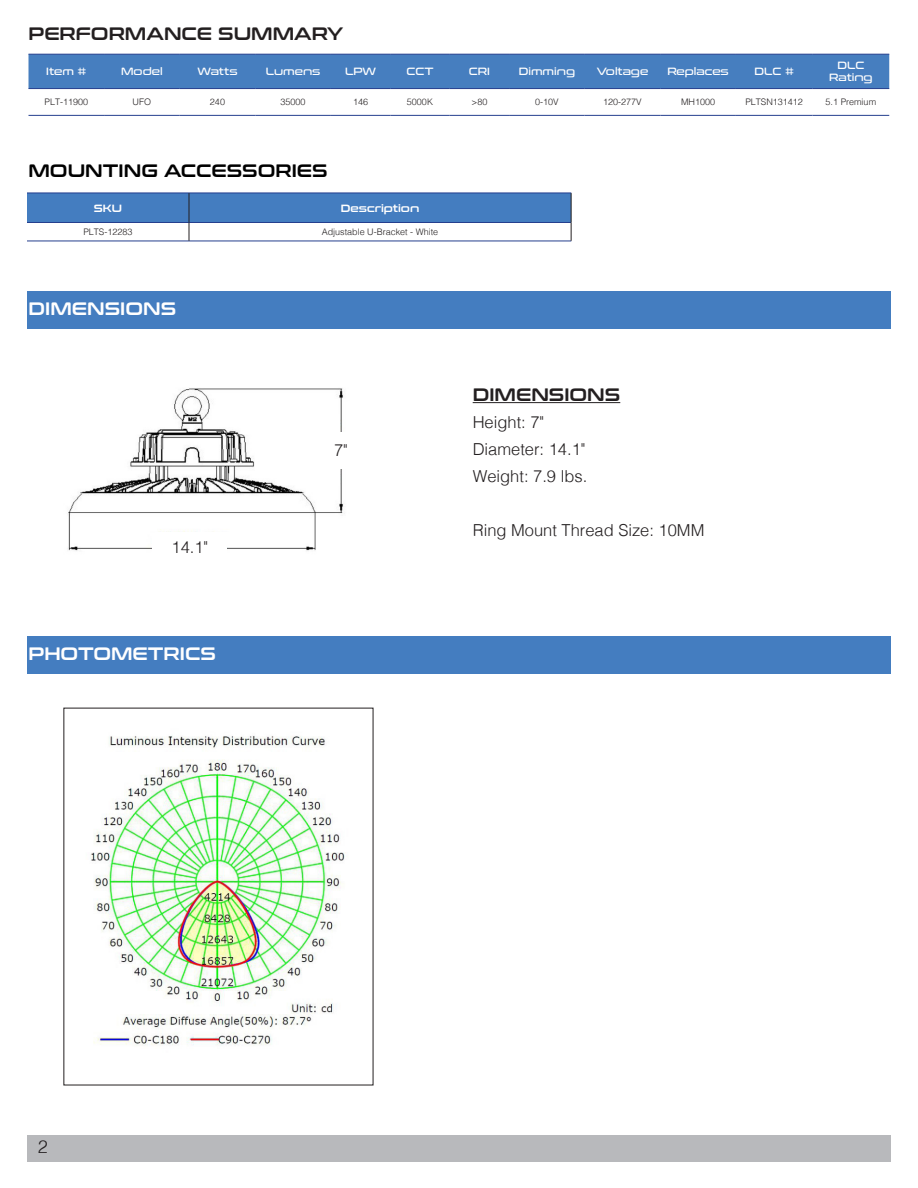
<style>
.page{position:relative;width:918px;height:1188px;background:#fff}
.page>*{position:absolute;margin:0;border:0;box-sizing:border-box;transform-origin:0 0}
.t1{font:18px "Conthrax Sb";color:#231f20}
.t2{font:18px "Conthrax Sb";color:#fff}
.t3{font:18px "Conthrax Sb";color:#000}
.t4{font:300 18px "Helvetica";color:#231f20}
.PLT_Body{font:300 16.5px "Helvetica";color:#231f20}
.t5{font:10.5px "Conthrax Rg";color:#fff}
.Paragraph_Style_1{font:10.5px "Conthrax Sb";color:#fff}
.Paragraph_Style_1-2{font:300 9px "Helvetica";color:#231f20}
</style>
<div class="page">
<div style="left:27px;top:1135px;width:864px;height:27px;background:#b8b9bc"></div>
<img style="left:68px;top:388px;width:276px;height:163px">
<div style="left:27px;top:292px;width:864px;height:37px;background:#447dc0"></div>
<div style="left:27px;top:636px;width:864px;height:37px;background:#447dc0"></div>
<div style="left:28px;top:55px;width:861px;height:33px;background:#467ebf"></div>
<hr style="left:28px;top:115px;width:76px;height:1px;background:#253f8e">
<hr style="left:104px;top:115px;width:76px;height:1px;background:#253f8e">
<hr style="left:180px;top:115px;width:75px;height:1px;background:#253f8e">
<hr style="left:255px;top:115px;width:76px;height:1px;background:#253f8e">
<hr style="left:331px;top:115px;width:59px;height:1px;background:#253f8e">
<hr style="left:390px;top:115px;width:60px;height:1px;background:#253f8e">
<hr style="left:450px;top:115px;width:59px;height:1px;background:#253f8e">
<hr style="left:509px;top:115px;width:76px;height:1px;background:#253f8e">
<hr style="left:585px;top:115px;width:75px;height:1px;background:#253f8e">
<hr style="left:660px;top:115px;width:76px;height:1px;background:#253f8e">
<hr style="left:736px;top:115px;width:77px;height:1px;background:#253f8e">
<hr style="left:813px;top:115px;width:76px;height:1px;background:#253f8e">
<hr style="left:28px;top:54px;width:76px;height:1px;background:#253f8e">
<hr style="left:104px;top:54px;width:76px;height:1px;background:#253f8e">
<hr style="left:180px;top:54px;width:75px;height:1px;background:#253f8e">
<hr style="left:255px;top:54px;width:76px;height:1px;background:#253f8e">
<hr style="left:331px;top:54px;width:59px;height:1px;background:#253f8e">
<hr style="left:390px;top:54px;width:60px;height:1px;background:#253f8e">
<hr style="left:450px;top:54px;width:59px;height:1px;background:#253f8e">
<hr style="left:509px;top:54px;width:76px;height:1px;background:#253f8e">
<hr style="left:585px;top:54px;width:75px;height:1px;background:#253f8e">
<hr style="left:660px;top:54px;width:76px;height:1px;background:#253f8e">
<hr style="left:736px;top:54px;width:77px;height:1px;background:#253f8e">
<hr style="left:813px;top:54px;width:76px;height:1px;background:#253f8e">
<hr style="left:28px;top:88px;width:76px;height:1px;background:#253f8e">
<hr style="left:104px;top:88px;width:76px;height:1px;background:#253f8e">
<hr style="left:180px;top:88px;width:75px;height:1px;background:#253f8e">
<hr style="left:255px;top:88px;width:76px;height:1px;background:#253f8e">
<hr style="left:331px;top:88px;width:59px;height:1px;background:#253f8e">
<hr style="left:390px;top:88px;width:60px;height:1px;background:#253f8e">
<hr style="left:450px;top:88px;width:59px;height:1px;background:#253f8e">
<hr style="left:509px;top:88px;width:76px;height:1px;background:#253f8e">
<hr style="left:585px;top:88px;width:75px;height:1px;background:#253f8e">
<hr style="left:660px;top:88px;width:76px;height:1px;background:#253f8e">
<hr style="left:736px;top:88px;width:77px;height:1px;background:#253f8e">
<hr style="left:813px;top:88px;width:76px;height:1px;background:#253f8e">
<img style="left:90px;top:735px;width:255px;height:310px">
<hr style="left:473px;top:402px;width:147px;height:1px;background:#231f20">
<div style="left:320px;top:414px;width:20px;height:72px;background:#fff"></div>
<div style="left:310px;top:432px;width:61px;height:37px;background:#fff"></div>
<div style="left:156px;top:532px;width:82px;height:15px;background:#fff"></div>
<div style="left:153px;top:534px;width:74px;height:27px;background:#fff"></div>
<hr style="left:27px;top:241px;width:162px;height:1px;background:#253f8e">
<hr style="left:189px;top:241px;width:382px;height:1px;background:#253f8e">
<svg style="left:27px;top:193px;width:545px;height:48px"></svg>
<p class="t1" style="left:28px;top:20px;width:316px">PERFORMANCE SUMMARY</p>
<p class="t5" style="left:46px;top:63px;width:42px">Item #</p>
<p class="t5" style="left:121px;top:63px;width:43px">Model</p>
<p class="t5" style="left:197px;top:63px;width:42px">Watts</p>
<p class="t5" style="left:266px;top:63px;width:56px">Lumens</p>
<p class="t5" style="left:345px;top:63px;width:32px">LPW</p>
<p class="t5" style="left:407px;top:63px;width:28px">CCT</p>
<p class="t5" style="left:469px;top:63px;width:23px">CRI</p>
<p class="t5" style="left:519px;top:63px;width:58px">Dimming</p>
<p class="t5" style="left:597px;top:63px;width:53px">Voltage</p>
<p class="t5" style="left:667px;top:63px;width:63px">Replaces</p>
<p class="t5" style="left:755px;top:63px;width:41px">DLC #</p>
<p class="t5" style="left:837px;top:57px;width:28px">DLC</p>
<p class="t5" style="left:829px;top:70px;width:45px">Rating</p>
<p class="Paragraph_Style_1-2" style="left:45px;top:94px;width:45px">PLT-11900</p>
<p class="Paragraph_Style_1-2" style="left:133px;top:94px;width:20px">UFO</p>
<p class="Paragraph_Style_1-2" style="left:210px;top:94px;width:17px">240</p>
<p class="Paragraph_Style_1-2" style="left:281px;top:94px;width:27px">35000</p>
<p class="Paragraph_Style_1-2" style="left:353px;top:94px;width:17px">146</p>
<p class="Paragraph_Style_1-2" style="left:407px;top:94px;width:28px">5000K</p>
<p class="Paragraph_Style_1-2" style="left:471px;top:94px;width:17px">&gt;80</p>
<p class="Paragraph_Style_1-2" style="left:535px;top:94px;width:25px">0-10V</p>
<p class="Paragraph_Style_1-2" style="left:603px;top:94px;width:40px">120-277V</p>
<p class="Paragraph_Style_1-2" style="left:681px;top:94px;width:36px">MH1000</p>
<p class="Paragraph_Style_1-2" style="left:745px;top:94px;width:59px">PLTSN131412</p>
<p class="Paragraph_Style_1-2" style="left:826px;top:94px;width:52px">5.1 Premium</p>
<p class="t3" style="left:28px;top:157px;width:301px">MOUNTING ACCESSORIES</p>
<p class="Paragraph_Style_1" style="left:94px;top:200px;width:30px">SKU</p>
<p class="Paragraph_Style_1" style="left:341px;top:200px;width:80px">Description</p>
<p class="Paragraph_Style_1-2" style="left:83px;top:224px;width:51px">PLTS-12283</p>
<p class="Paragraph_Style_1-2" style="left:322px;top:224px;width:118px">Adjustable U-Bracket - White</p>
<p class="t2" style="left:28px;top:295px;width:149px">DIMENSIONS</p>
<p class="PLT_Body" style="left:171px;top:533px;width:38px">14.1"</p>
<p class="t2" style="left:28px;top:640px;width:189px">PHOTOMETRICS</p>
<p class="PLT_Body" style="left:334px;top:436px;width:15px">7"</p>
<p class="t1" style="left:473px;top:381px;width:149px">DIMENSIONS</p>
<p class="PLT_Body" style="left:473px;top:408px;width:73px">Height: 7"</p>
<p class="PLT_Body" style="left:473px;top:435px;width:114px">Diameter: 14.1"</p>
<p class="PLT_Body" style="left:473px;top:462px;width:116px">Weight: 7.9 lbs.</p>
<p class="PLT_Body" style="left:473px;top:516px;width:233px">Ring Mount Thread Size: 10MM</p>
<p class="t4" style="left:38px;top:1132px;width:12px">2</p>
</div>
